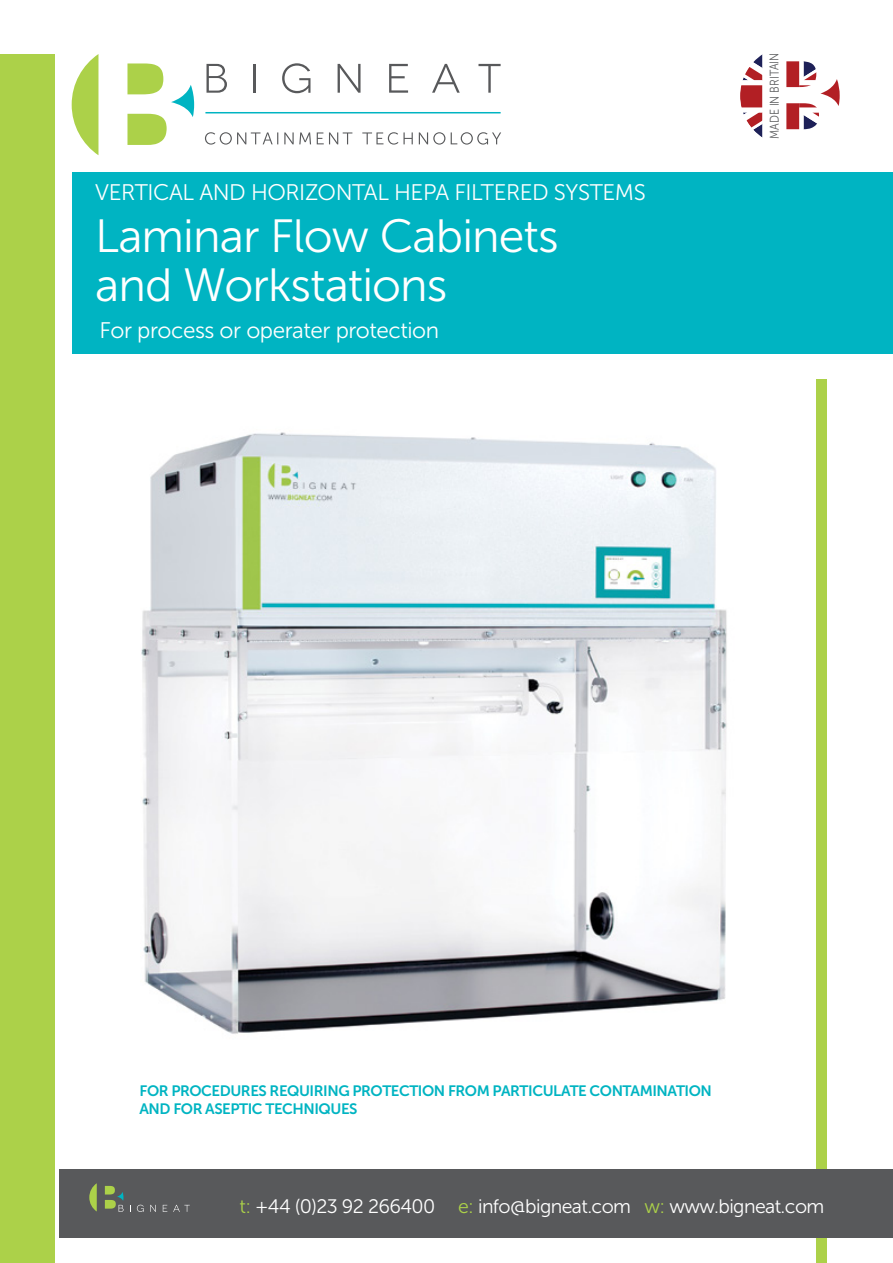
<style>
.page{position:relative;width:893px;height:1263px;background:#fff}
.page>*{position:absolute;margin:0;border:0;box-sizing:border-box;transform-origin:0 0}
.t1{font:46.5px/49.1px "Museo Sans 300";letter-spacing:-.02em;color:#fff}
.t2{font:22.5px "Museo Sans 300";letter-spacing:-.02em;color:#fff}
.t3{font:19.5px "Museo Sans 300";letter-spacing:-.03em;color:#fff}
.t4{font:15px/18px "Museo Sans 700";letter-spacing:-.03em;color:#00b4c2}
.t5{font:12.6px "Museo Sans 300";letter-spacing:-.005em;color:#58595b;scale:.85 1}
.s1{color:#acd149}
</style>
<div class="page">
<img style="left:141px;top:432px;width:586px;height:602px">
<div style="left:816px;top:379px;width:11px;height:884px;background:#acd149"></div>
<div style="left:72px;top:172px;width:821px;height:182px;background:#00b4c2"></div>
<div style="left:0;top:54px;width:54px;height:1209px;background:#acd149"></div>
<div style="left:60px;top:1169px;width:833px;height:69px;background:#58595b"></div>
<svg style="left:89px;top:1183px;width:8px;height:28px"></svg>
<svg style="left:105px;top:1186px;width:19px;height:26px"></svg>
<svg style="left:137px;top:1205px;width:7px;height:7px"></svg>
<svg style="left:150px;top:1205px;width:6px;height:7px"></svg>
<svg style="left:163px;top:1205px;width:4px;height:7px"></svg>
<svg style="left:173px;top:1205px;width:17px;height:7px"></svg>
<svg style="left:72px;top:54px;width:26px;height:101px"></svg>
<svg style="left:127px;top:63px;width:67px;height:82px"></svg>
<svg style="left:206px;top:64px;width:21px;height:29px"></svg>
<hr style="left:254px;top:64px;width:2px;height:29px;background:#58595b">
<svg style="left:282px;top:63px;width:28px;height:30px"></svg>
<svg style="left:338px;top:64px;width:23px;height:29px"></svg>
<svg style="left:389px;top:64px;width:19px;height:29px"></svg>
<svg style="left:432px;top:64px;width:28px;height:29px"></svg>
<svg style="left:478px;top:64px;width:23px;height:29px"></svg>
<svg style="left:205px;top:132px;width:296px;height:13px"></svg>
<hr style="left:205px;top:112px;width:296px;height:1px;background:#00b4c2">
<svg style="left:740px;top:54px;width:22px;height:83px"></svg>
<svg style="left:786px;top:61px;width:54px;height:68px"></svg>
<h2 class="t2" style="left:95px;top:180px;width:552px">VERTICAL AND HORIZONTAL HEPA FILTERED SYSTEMS</h2>
<h1 class="t1" style="left:95px;top:212px;width:465px">Laminar Flow Cabinets and Workstations</h1>
<h2 class="t2" style="left:99px;top:318px;width:341px">For process or operater protection</h2>
<p class="t5" style="left:768px;top:139px;width:103px;rotate:-90deg">MADE IN BRITAIN</p>
<p class="t4" style="left:140px;top:1081px;width:574px">FOR PROCEDURES REQUIRING PROTECTION FROM PARTICULATE CONTAMINATION<br>AND FOR ASEPTIC TECHNIQUES</p>
<h3 class="t3" style="left:239px;top:1196px;width:586px"><span class="s1">t:</span> +44 (0)23 92 266400 <span class="s1">e:</span> info@bigneat.com <span class="s1">w:</span> www.bigneat.com</h3>
</div>
